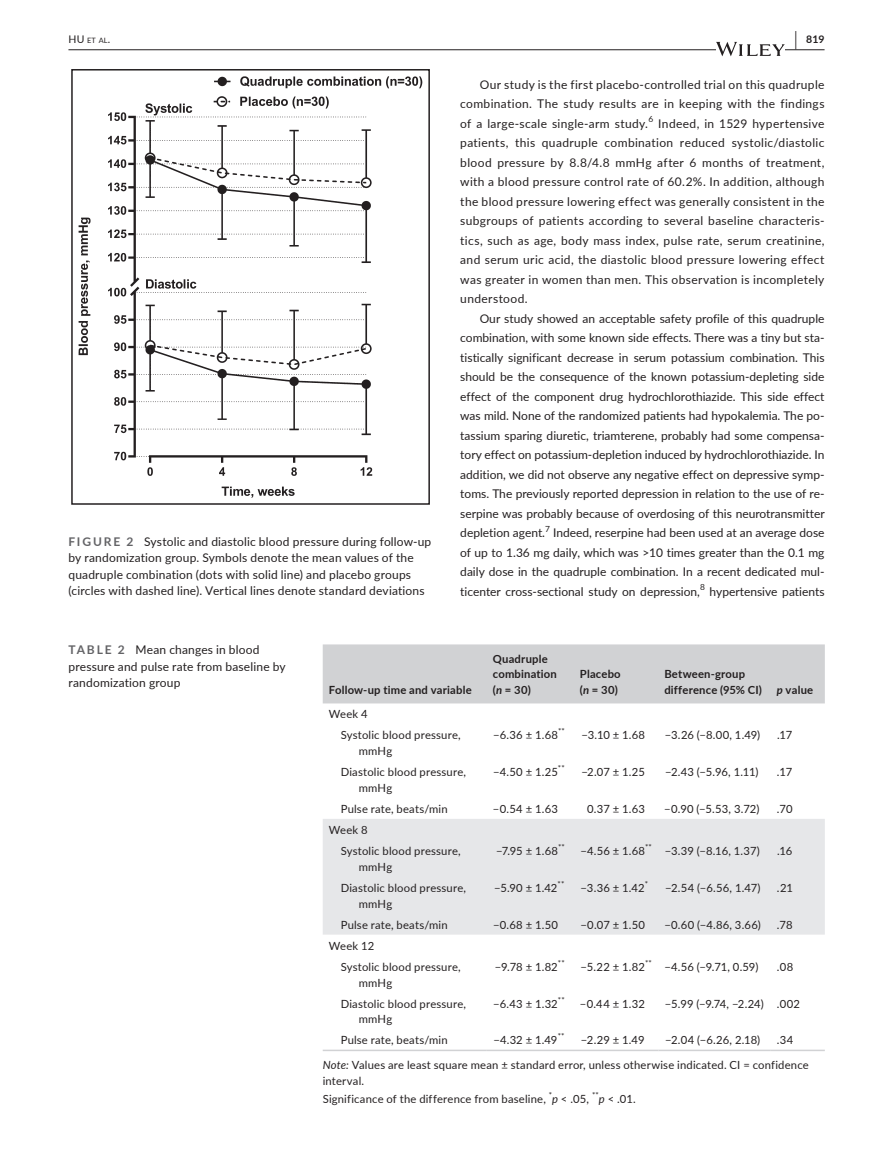
<style>
.page{position:relative;width:893px;height:1174px;background:#fff}
.page>*{position:absolute;margin:0;border:0;box-sizing:border-box;transform-origin:0 0}
.t1{font:12px/19.5px "Lato";letter-spacing:.015em;color:#231f20;text-align:justify}
.t2{font:11.25px/15.8px "Lato";letter-spacing:.015em;color:#231f20}
.t3{font:700 11.25px/15.8px "Lato";letter-spacing:.02em;color:#231f20}
.t4{font:700 10.5px "Lato";color:#231f20}
.t5{font:8.4px "Lato";color:#231f20}
.t6{font:7.8px "Lato";color:#231f20}
.t7{font:7.35px "Lato";color:#231f20}
.s1{font-size:10.5px}
.s2{font-size:19.5px}
.s3{font-weight:700;color:#636366}
.s4{font-style:italic}
</style>
<div class="page">
<hr style="left:68px;top:49px;width:756px;height:1px;background:#231f20">
<svg style="left:716px;top:42px;width:69px;height:14px"></svg>
<img style="left:78px;top:76px;width:345px;height:421px">
<div style="left:71px;top:69px;width:359px;height:436px;border:2px solid #231f20"></div>
<div style="left:323px;top:644px;width:502px;height:59px;background:#d1d2d4"></div>
<div style="left:323px;top:819px;width:502px;height:115px;background:#e6e7e9"></div>
<hr style="left:323px;top:1049px;width:164px;height:2px;background:#d1d2d4">
<hr style="left:487px;top:1049px;width:87px;height:2px;background:#d1d2d4">
<hr style="left:574px;top:1049px;width:84px;height:2px;background:#d1d2d4">
<hr style="left:658px;top:1049px;width:113px;height:2px;background:#d1d2d4">
<hr style="left:771px;top:1049px;width:54px;height:2px;background:#d1d2d4">
<p class="t7" style="left:68px;top:35px;width:43px"><span class="s1">HU</span> et al<span class="s1">.</span></p>
<p class="t4" style="left:795px;top:31px;width:31px"><span class="s2">|</span> 819</p>
<p class="t1" style="left:460px;top:74px;width:366px;text-indent:20px">Our study is the first placebo-controlled trial on this quadruple combination. The study results are in keeping with the findings of a large-scale single-arm study.</p>
<p class="t5" style="left:648px;top:113px;width:6px">6</p>
<p class="t1" style="left:460px;top:113px;width:366px;text-indent:198px">Indeed, in 1529 hypertensive patients, this quadruple combination reduced systolic/diastolic blood pressure by 8.8/4.8 mmHg after 6 months of treatment, with a blood pressure control rate of 60.2%. In addition, although the blood pressure lowering effect was generally consistent in the subgroups of patients according to several baseline characteris&shy;tics, such as age, body mass index, pulse rate, serum creatinine, and serum uric acid, the diastolic blood pressure lowering effect was greater in women than men. This observation is incompletely understood.</p>
<p class="t1" style="left:460px;top:308px;width:366px;text-indent:20px">Our study showed an acceptable safety profile of this quadruple combination, with some known side effects. There was a tiny but sta&shy;tistically significant decrease in serum potassium combination. This should be the consequence of the known potassium-depleting side effect of the component drug hydrochlorothiazide. This side effect was mild. None of the randomized patients had hypokalemia. The po&shy;tassium sparing diuretic, triamterene, probably had some compensa&shy;tory effect on potassium-depletion induced by hydrochlorothiazide. In addition, we did not observe any negative effect on depressive symp&shy;toms. The previously reported depression in relation to the use of re&shy;serpine was probably because of overdosing of this neurotransmitter depletion agent.</p>
<p class="t5" style="left:545px;top:523px;width:6px">7</p>
<p class="t1" style="left:460px;top:522px;width:366px;text-indent:93px">Indeed, reserpine had been used at an average dose of up to 1.36 mg daily, which was &gt;10 times greater than the 0.1 mg daily dose in the quadruple combination. In a recent dedicated mul&shy;ticenter cross-sectional study on depression,</p>
<p class="t1" style="left:68px;top:533px;width:364px;line-height:16.5px;text-align:left"><span class="s3">FIGURE 2</span> Systolic and diastolic blood pressure during follow-up by randomization group. Symbols denote the mean values of the quadruple combination (dots with solid line) and placebo groups (circles with dashed line). Vertical lines denote standard deviations</p>
<p class="t5" style="left:700px;top:581px;width:6px">8</p>
<p class="t1" style="left:710px;top:581px;width:116px">hypertensive patients</p>
<p class="t1" style="left:68px;top:641px;width:219px;line-height:16.5px;text-align:left"><span class="s3">TABLE 2</span> Mean changes in blood pressure and pulse rate from baseline by randomization group</p>
<p class="t3" style="left:329px;top:682px;width:144px">Follow-up time and variable</p>
<p class="t3" style="left:493px;top:650px;width:66px">Quadruple combination (<span class="s4">n</span> = 30)</p>
<p class="t3" style="left:580px;top:666px;width:42px">Placebo (<span class="s4">n</span> = 30)</p>
<p class="t3" style="left:664px;top:666px;width:99px">Between-group difference (95% CI)</p>
<p class="t3" style="left:777px;top:682px;width:38px"><span class="s4">p</span> value</p>
<p class="t2" style="left:341px;top:703px;width:121px;line-height:21px;text-indent:-12px">Week 4<br>Systolic blood pressure,</p>
<p class="t2" style="left:359px;top:742px;width:35px">mmHg</p>
<p class="t6" style="left:558px;top:725px;width:8px">**</p>
<p class="t2" style="left:493px;top:727px;width:66px">−6.36 ± 1.68</p>
<p class="t2" style="left:581px;top:727px;width:65px">−3.10 ± 1.68</p>
<p class="t2" style="left:665px;top:727px;width:97px">−3.26 (−8.00, 1.49)</p>
<p class="t2" style="left:777px;top:727px;width:17px">.17</p>
<p class="t6" style="left:558px;top:762px;width:8px">**</p>
<p class="t2" style="left:359px;top:763px;width:109px;text-indent:-18px">Diastolic blood pressure, mmHg</p>
<p class="t2" style="left:493px;top:763px;width:66px">−4.50 ± 1.25</p>
<p class="t2" style="left:581px;top:763px;width:65px">−2.07 ± 1.25</p>
<p class="t2" style="left:665px;top:763px;width:95px">−2.43 (−5.96, 1.11)</p>
<p class="t2" style="left:777px;top:763px;width:17px">.17</p>
<p class="t2" style="left:341px;top:800px;width:108px">Pulse rate, beats/min</p>
<p class="t2" style="left:493px;top:800px;width:67px">−0.54 ± 1.63</p>
<p class="t2" style="left:587px;top:800px;width:59px">0.37 ± 1.63</p>
<p class="t2" style="left:664px;top:800px;width:97px">−0.90 (−5.53, 3.72)</p>
<p class="t2" style="left:777px;top:800px;width:17px">.70</p>
<p class="t2" style="left:341px;top:819px;width:121px;line-height:21px;text-indent:-12px">Week 8<br>Systolic blood pressure,</p>
<p class="t2" style="left:359px;top:858px;width:35px">mmHg</p>
<p class="t6" style="left:558px;top:841px;width:8px">**</p>
<p class="t6" style="left:645px;top:841px;width:8px">**</p>
<p class="t2" style="left:665px;top:842px;width:97px">−3.39 (−8.16, 1.37)</p>
<p class="t2" style="left:777px;top:842px;width:17px">.16</p>
<p class="t2" style="left:580px;top:842px;width:66px">−4.56 ± 1.68</p>
<p class="t2" style="left:496px;top:842px;width:63px">−7.95 ± 1.68</p>
<p class="t6" style="left:558px;top:878px;width:8px">**</p>
<p class="t2" style="left:359px;top:879px;width:109px;text-indent:-18px">Diastolic blood pressure, mmHg</p>
<p class="t2" style="left:494px;top:879px;width:65px">−5.90 ± 1.42</p>
<p class="t6" style="left:645px;top:878px;width:5px">*</p>
<p class="t2" style="left:581px;top:879px;width:66px">−3.36 ± 1.42</p>
<p class="t2" style="left:665px;top:879px;width:97px">−2.54 (−6.56, 1.47)</p>
<p class="t2" style="left:777px;top:879px;width:18px">.21</p>
<p class="t2" style="left:341px;top:916px;width:108px">Pulse rate, beats/min</p>
<p class="t2" style="left:493px;top:916px;width:67px">−0.68 ± 1.50</p>
<p class="t2" style="left:580px;top:916px;width:66px">−0.07 ± 1.50</p>
<p class="t2" style="left:664px;top:916px;width:98px">−0.60 (−4.86, 3.66)</p>
<p class="t2" style="left:777px;top:916px;width:17px">.78</p>
<p class="t2" style="left:341px;top:934px;width:121px;line-height:21px;text-indent:-12px">Week 12<br>Systolic blood pressure,</p>
<p class="t2" style="left:359px;top:974px;width:35px">mmHg</p>
<p class="t6" style="left:558px;top:957px;width:8px">**</p>
<p class="t6" style="left:645px;top:957px;width:8px">**</p>
<p class="t2" style="left:665px;top:958px;width:95px">−4.56 (−9.71, 0.59)</p>
<p class="t2" style="left:777px;top:958px;width:18px">.08</p>
<p class="t2" style="left:581px;top:958px;width:66px">−5.22 ± 1.82</p>
<p class="t2" style="left:495px;top:958px;width:64px">−9.78 ± 1.82</p>
<p class="t6" style="left:558px;top:994px;width:8px">**</p>
<p class="t2" style="left:359px;top:995px;width:109px;text-indent:-18px">Diastolic blood pressure, mmHg</p>
<p class="t2" style="left:493px;top:995px;width:66px">−6.43 ± 1.32</p>
<p class="t2" style="left:580px;top:995px;width:66px">−0.44 ± 1.32</p>
<p class="t2" style="left:665px;top:995px;width:137px">−5.99 (−9.74, −2.24) .002</p>
<p class="t6" style="left:558px;top:1031px;width:8px">**</p>
<p class="t2" style="left:581px;top:1032px;width:65px">−2.29 ± 1.49</p>
<p class="t2" style="left:665px;top:1032px;width:97px">−2.04 (−6.26, 2.18)</p>
<p class="t2" style="left:777px;top:1032px;width:18px">.34</p>
<p class="t2" style="left:323px;top:1056px;width:487px"><span class="s4">Note:</span> Values are least square mean ± standard error, unless otherwise indicated. CI = confidence interval.</p>
<p class="t2" style="left:323px;top:1090px;width:225px">Significance of the difference from baseline,</p>
<p class="t2" style="left:341px;top:1032px;width:108px">Pulse rate, beats/min</p>
<p class="t2" style="left:493px;top:1032px;width:66px">−4.32 ± 1.49</p>
<p class="t6" style="left:549px;top:1089px;width:5px">*</p>
<p class="t6" style="left:592px;top:1089px;width:8px">**</p>
<p class="t2" style="left:552px;top:1090px;width:38px"><span class="s4">p</span> &lt; .05,</p>
<p class="t2" style="left:599px;top:1090px;width:39px"><span class="s4">p</span> &lt; .01.</p>
</div>
